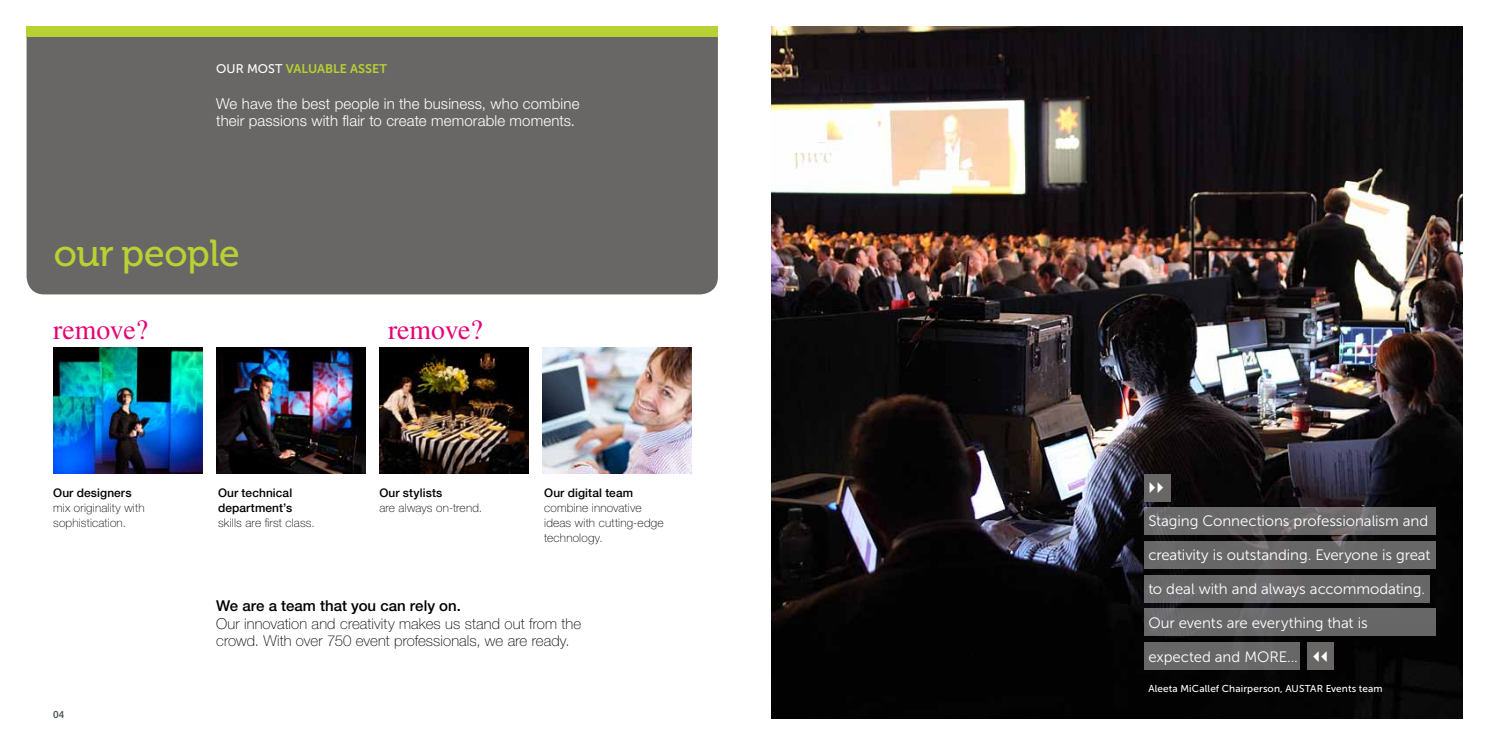
<style>
.page{position:relative;width:1489px;height:745px;background:#fff}
.page>*{position:absolute;margin:0;border:0;box-sizing:border-box;transform-origin:0 0}
.t1{font:37.5px "Museo 500";letter-spacing:-.01em;color:#b8d133}
.t2{font:27.75px "Times";color:#e40375}
.t3{font:15px "Museo Sans 300";letter-spacing:-.005em;color:#fff}
.t4{font:100 15px/17.5px "Helvetica Neue";letter-spacing:.005em;color:#000}
.t5{font:300 15px/17.5px "Helvetica Neue";letter-spacing:.01em;color:#fff}
.t6{font:500 15px "Helvetica Neue";color:#000}
.t7{font:12.5px "Museo Sans 700";letter-spacing:.005em;color:#b8d133}
.t8{font:100 11.88px/15px "Helvetica Neue";letter-spacing:.015em;color:#000}
.t9{font:500 11.88px/15px "Helvetica Neue";letter-spacing:.01em;color:#000}
.t10{font:10px "Museo Sans 500";letter-spacing:.015em;color:#fff}
.t11{font:500 10px "Helvetica Neue";color:#434d4f}
.s1{font-family:"Museo Sans 500";color:#fff}
</style>
<div class="page">
<img style="left:771px;top:27px;width:691px;height:691px">
<svg style="left:1143px;top:507px;width:292px;height:27px;background:#6a6969"></svg>
<div style="left:1143px;top:473px;width:27px;height:27px;background:#696765"></div>
<div style="left:1143px;top:541px;width:292px;height:27px;background:#676767"></div>
<div style="left:1143px;top:574px;width:285px;height:27px;background:#686868"></div>
<div style="left:1143px;top:608px;width:292px;height:27px;background:#676767"></div>
<div style="left:1307px;top:642px;width:26px;height:27px;background:#696765"></div>
<div style="left:1143px;top:642px;width:156px;height:27px;background:#676767"></div>
<img style="left:379px;top:347px;width:149px;height:126px">
<img style="left:53px;top:347px;width:149px;height:126px">
<img style="left:216px;top:347px;width:149px;height:126px">
<img style="left:542px;top:347px;width:149px;height:126px">
<div style="left:27px;top:37px;width:691px;height:257px;background:#696765"></div>
<div style="left:27px;top:27px;width:691px;height:10px;background:#b8d133"></div>
<p class="t7" style="left:216px;top:62px;width:172px"><span class="s1">our most</span> VALUABLE ASSET</p>
<p class="t5" style="left:216px;top:94px;width:365px">We have the best people in the business, who combine their passions with flair to create memorable moments.</p>
<h1 class="t1" style="left:54px;top:232px;width:187px">our people</h1>
<h2 class="t2" style="left:53px;top:314px;width:96px">remove?</h2>
<h2 class="t2" style="left:388px;top:314px;width:96px">remove?</h2>
<p class="t9" style="left:53px;top:484px;width:80px">Our designers</p>
<p class="t8" style="left:53px;top:499px;width:93px">mix originality with sophistication.</p>
<p class="t9" style="left:218px;top:484px;width:76px">Our technical department’s</p>
<p class="t8" style="left:218px;top:514px;width:98px">skills are first class.</p>
<p class="t9" style="left:379px;top:484px;width:65px">Our stylists</p>
<p class="t8" style="left:379px;top:499px;width:104px">are always on-trend.</p>
<p class="t9" style="left:544px;top:484px;width:90px">Our digital team</p>
<p class="t8" style="left:544px;top:499px;width:121px">combine innovative ideas with cutting‑edge technology.</p>
<p class="t11" style="left:53px;top:708px;width:13px">04</p>
<p class="t6" style="left:216px;top:596px;width:246px">We are a team that you can rely on.</p>
<p class="t4" style="left:216px;top:614px;width:366px">Our innovation and creativity makes us stand out from the crowd. With over 750 event professionals, we are ready.</p>
<p class="t3" style="left:1148px;top:513px;width:281px">Staging Connections professionalism and</p>
<p class="t3" style="left:1148px;top:546px;width:284px">creativity is outstanding. Everyone is great</p>
<p class="t3" style="left:1148px;top:580px;width:278px">to deal with and always accommodating.</p>
<p class="t3" style="left:1148px;top:614px;width:221px">Our events are everything that is</p>
<p class="t3" style="left:1148px;top:648px;width:151px">expected and MORE...</p>
<p class="t10" style="left:1148px;top:682px;width:236px">Aleeta MiCallef Chairperson, AUSTAR Events team</p>
</div>
